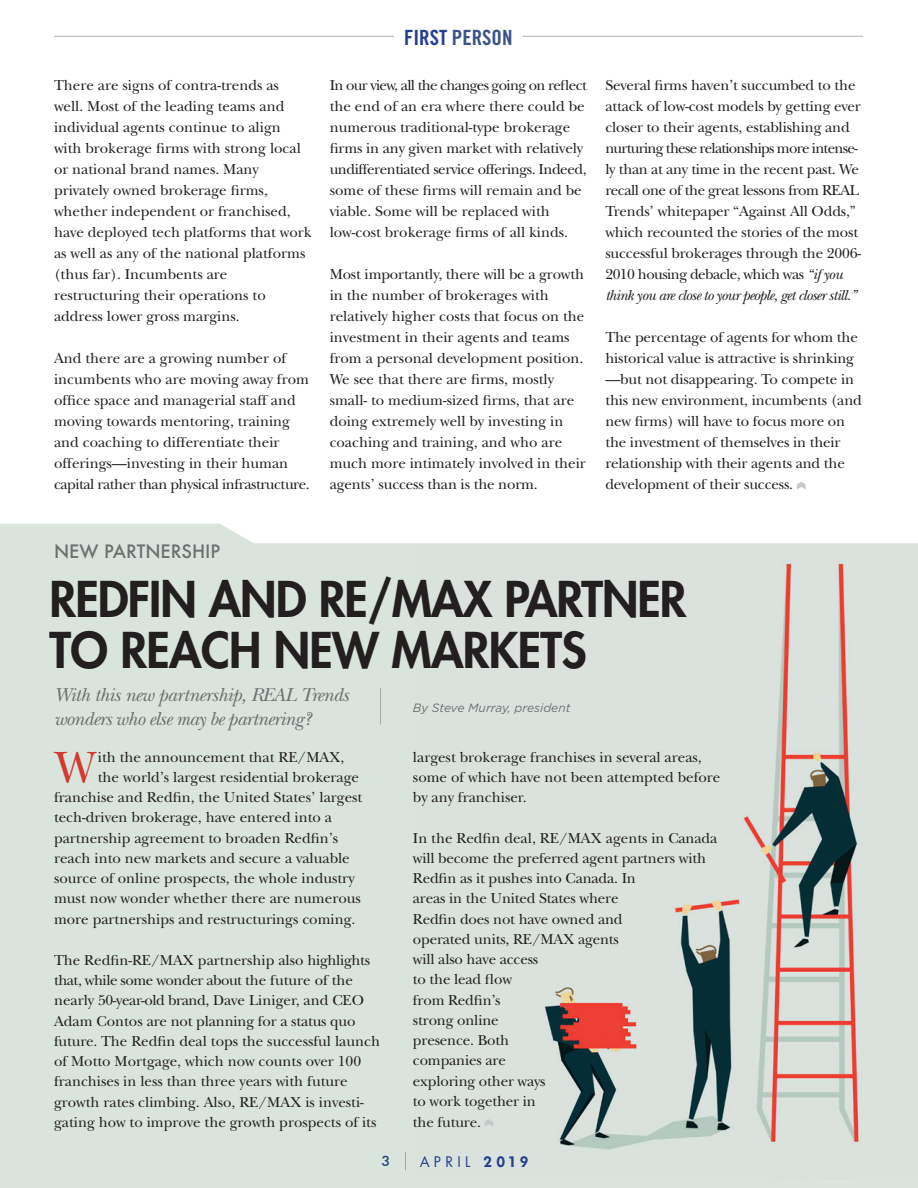
<style>
.page{position:relative;width:918px;height:1188px;background:#fff}
.page>*{position:absolute;margin:0;border:0;box-sizing:border-box;transform-origin:0 0}
.t1{font:800 48px/51px "Futura Std";letter-spacing:-.02em;color:#231f20}
.t2{font:45.75px "New Baskerville";color:#d43931}
.t3{font:21px "Trade Gothic LT Std Bd Cn 20";color:#3b5389}
.t4{font:italic 19.5px/23.4px "New Baskerville";letter-spacing:-.03em;color:#6d6f72}
.t5{font:500 18px "Futura";color:#6d6f72}
.t6{font:15px/21px "New Baskerville";color:#231f20}
.t7{font:italic 15px/21px "New Baskerville";letter-spacing:-.04em;color:#231f20}
.t8{font:14.25px "Futura Std";letter-spacing:.3em;color:#253f8e}
.t9{font:500 14.25px "Futura BT";color:#17427d}
.t10{font:italic 12px "Gotham";color:#6d6f72}
.s1{color:#253f8e}
.s2{font-style:normal}
.s3{font-family:"Futura BQ";font-weight:600;font-size:15px}
</style>
<div class="page">
<div style="left:0;top:524px;width:918px;height:664px;background:#d9e4dc"></div>
<img style="left:412px;top:537px;width:506px;height:643px">
<svg style="left:405px;top:1152px;width:1px;height:18px"></svg>
<hr style="left:54px;top:36px;width:340px;height:1px;background:#6d6f72">
<hr style="left:523px;top:36px;width:340px;height:1px;background:#6d6f72">
<svg style="left:484px;top:1119px;width:9px;height:8px"></svg>
<svg style="left:797px;top:482px;width:9px;height:7px"></svg>
<hr style="left:380px;top:688px;width:1px;height:37px;background:#a8a9ad">
<p class="t6" style="left:54px;top:75px;width:259px">There are signs of contra-trends as well. Most of the leading teams and individual agents continue to align with brokerage firms with strong local or national brand names. Many privately owned brokerage firms, whether independent or franchised, have deployed tech platforms that work as well as any of the national platforms (thus far). Incumbents are restructuring their operations to address lower gross margins.</p>
<p class="t6" style="left:54px;top:348px;width:257px">And there are a growing number of incumbents who are moving away from office space and managerial staff and moving towards mentoring, training and coaching to differentiate their offerings—investing in their human capital rather than physical infrastructure.</p>
<p class="t3" style="left:404px;top:25px;width:110px"><span class="s1">FIRST</span> PERSON</p>
<p class="t6" style="left:330px;top:75px;width:259px">In our view, all the changes going on reflect the end of an era where there could be numerous traditional-type brokerage firms in any given market with relatively undifferentiated service offerings. Indeed, some of these firms will remain and be viable. Some will be replaced with low-cost brokerage firms of all kinds.</p>
<p class="t6" style="left:330px;top:264px;width:258px">Most importantly, there will be a growth in the number of brokerages with relatively higher costs that focus on the investment in their agents and teams from a personal development position.<br>We see that there are firms, mostly small- to medium-sized firms, that are doing extremely well by investing in coaching and training, and who are much more intimately involved in their agents’ success than is the norm.</p>
<p class="t6" style="left:605px;top:75px;width:257px">Several firms haven’t succumbed to the attack of low-cost models by getting ever closer to their agents, establishing and nurturing these relationships more intense&shy;ly than at any time in the recent past. We recall one of the great lessons from REAL Trends’ whitepaper “Against All Odds,” which recounted the stories of the most successful brokerages through the 2006-</p>
<p class="t7" style="left:605px;top:264px;width:253px"><span class="s2">2010 housing debacle, which was</span> “if you think you are close to your people, get closer still.”</p>
<p class="t6" style="left:605px;top:327px;width:258px">The percentage of agents for whom the historical value is attractive is shrinking —but not disappearing. To compete in this new environment, incumbents (and new firms) will have to focus more on the investment of themselves in their relationship with their agents and the development of their success.</p>
<p class="t5" style="left:54px;top:539px;width:168px">NEW PARTNERSHIP</p>
<p class="t1" style="left:50px;top:574px;width:639px">REDFIN AND RE/MAX PARTNER<br>TO REACH NEW MARKETS</p>
<p class="t4" style="left:54px;top:683px;width:296px">With this new partnership, REAL Trends wonders who else may be partnering?</p>
<p class="t2" style="left:55px;top:740px;width:43px">W</p>
<p class="t6" style="left:98px;top:746px;width:248px">ith the announcement that RE/MAX,</p>
<p class="t6" style="left:98px;top:767px;width:263px">the world’s largest residential brokerage</p>
<p class="t6" style="left:54px;top:787px;width:310px">franchise and Redfin, the United States’ largest</p>
<p class="t6" style="left:54px;top:807px;width:280px">tech-driven brokerage, have entered into a</p>
<p class="t6" style="left:54px;top:827px;width:286px">partnership agreement to broaden Redfin’s</p>
<p class="t6" style="left:54px;top:848px;width:297px">reach into new markets and secure a valuable</p>
<p class="t6" style="left:54px;top:868px;width:302px">source of online prospects, the whole industry</p>
<p class="t6" style="left:54px;top:888px;width:308px">must now wonder whether there are numerous</p>
<p class="t6" style="left:54px;top:909px;width:303px">more partnerships and restructurings coming.</p>
<p class="t6" style="left:54px;top:950px;width:328px;line-height:20.2px">The Redfin-RE/MAX partnership also highlights that, while some wonder about the future of the nearly 50-year-old brand, Dave Liniger, and CEO Adam Contos are not planning for a status quo future. The Redfin deal tops the successful launch of Motto Mortgage, which now counts over 100 franchises in less than three years with future growth rates climbing. Also, RE/MAX is investi&shy;gating how to improve the growth prospects of its</p>
<p class="t10" style="left:413px;top:701px;width:159px">By Steve Murray, president</p>
<p class="t6" style="left:413px;top:747px;width:309px;line-height:20.2px">largest brokerage franchises in several areas, some of which have not been attempted before by any franchiser.</p>
<p class="t6" style="left:413px;top:828px;width:306px;line-height:20.2px">In the Redfin deal, RE/MAX agents in Canada will become the preferred agent partners with<br>Redfin as it pushes into Canada. In<br>areas in the United States where<br>Redfin does not have owned and<br>operated units, RE/MAX agents<br>will also have access<br>to the lead flow<br>from Redfin’s<br>strong online<br>presence. Both<br>companies are<br>exploring other ways<br>to work together in<br>the future.</p>
<p class="t9" style="left:381px;top:1153px;width:10px">3</p>
<p class="t8" style="left:420px;top:1152px;width:111px">APRIL <span class="s3">2019</span></p>
</div>
